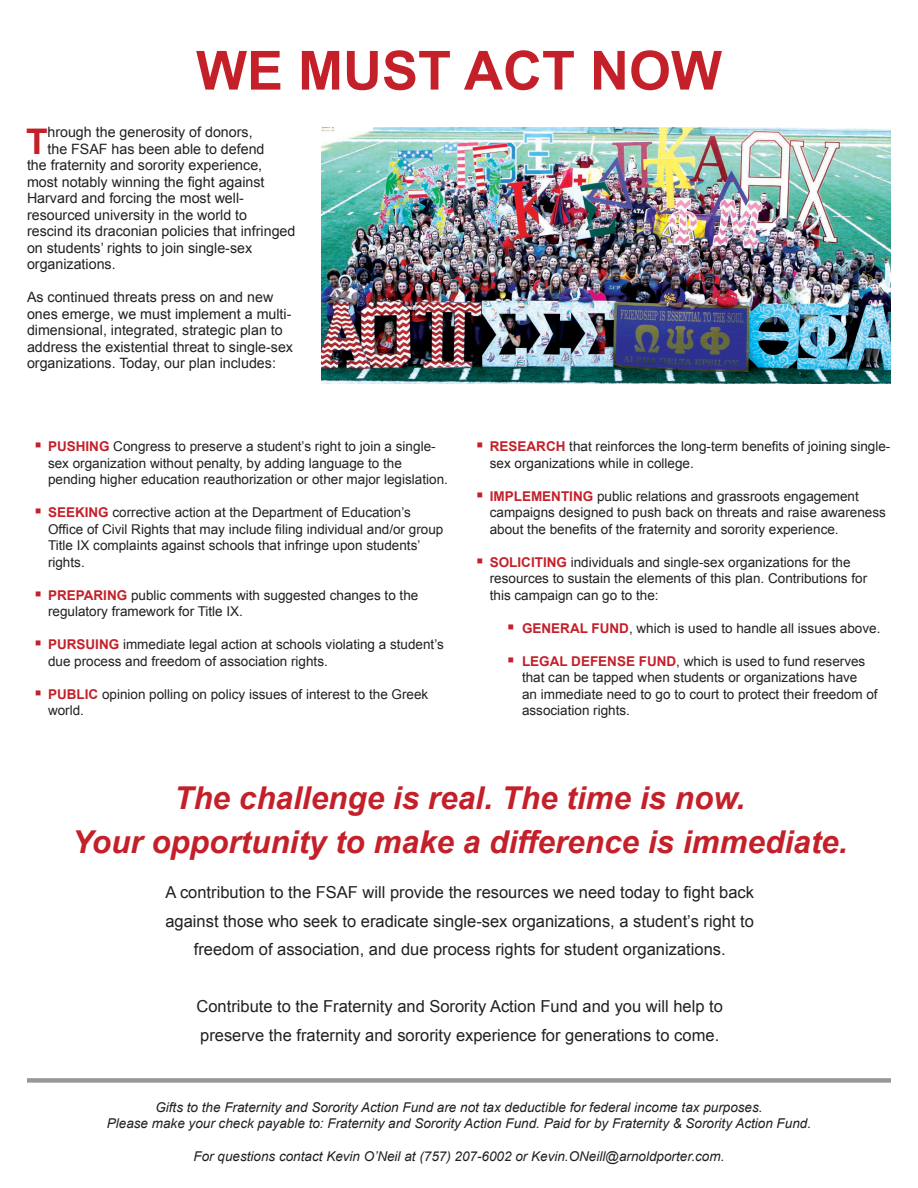
<style>
.page{position:relative;width:918px;height:1188px;background:#fff}
.page>*{position:absolute;margin:0;border:0;box-sizing:border-box;transform-origin:0 0}
.t1{font:700 54px "Arial";color:#c4202a}
.t2{font:700 35.4px "Arial";color:#c4202a}
.t3{font:italic 700 31.5px "Arial";color:#c4202a}
.t4{font:16.5px "Arial";color:#231f20}
.t5{font:14.25px/16.5px "Arial";color:#231f20}
.t6{font:13.5px/16.5px "Arial";color:#231f20}
.t7{font:italic 13.5px "Arial";color:#231f20}
.s1{color:#c4202a}
.s2{font-weight:700;color:#c4202a}
</style>
<div class="page">
<div style="left:27px;top:1078px;width:864px;height:5px;background:#979899"></div>
<img style="left:322px;top:127px;width:569px;height:256px">
<p class="t1" style="left:196px;top:35px;width:527px">WE MUST ACT NOW</p>
<p class="t2" style="left:26px;top:118px;width:23px">T</p>
<p class="t5" style="left:47px;top:124px;width:207px">hrough the generosity of donors,</p>
<p class="t5" style="left:47px;top:141px;width:219px">the FSAF has been able to defend</p>
<p class="t5" style="left:27px;top:157px;width:237px">the fraternity and sorority experience,</p>
<p class="t5" style="left:27px;top:174px;width:239px">most notably winning the fight against</p>
<p class="t5" style="left:27px;top:190px;width:218px">Harvard and forcing the most well-</p>
<p class="t5" style="left:27px;top:207px;width:222px">resourced university in the world to</p>
<p class="t5" style="left:27px;top:223px;width:270px">rescind its draconian policies that infringed</p>
<p class="t5" style="left:27px;top:240px;width:227px">on students’ rights to join single-sex</p>
<p class="t5" style="left:27px;top:256px;width:90px">organizations.</p>
<p class="t5" style="left:27px;top:289px;width:268px">As continued threats press on and new ones emerge, we must implement a multi&shy;dimensional, integrated, strategic plan to address the existential threat to single-sex organizations. Today, our plan includes:</p>
<p class="t6" style="left:48px;top:438px;width:401px;text-indent:-14px"><span class="s1">▪</span> <span class="s2">PUSHING</span> Congress to preserve a student’s right to join a single&shy;sex organization without penalty, by adding language to the pending higher education reauthorization or other major legislation.</p>
<p class="t6" style="left:48px;top:504px;width:397px;text-indent:-14px"><span class="s1">▪</span> <span class="s2">SEEKING</span> corrective action at the Department of Education’s Office of Civil Rights that may include filing individual and/or group Title IX complaints against schools that infringe upon students’ rights.</p>
<p class="t6" style="left:48px;top:587px;width:372px;text-indent:-14px"><span class="s1">▪</span> <span class="s2">PREPARING</span> public comments with suggested changes to the regulatory framework for Title IX.</p>
<p class="t6" style="left:48px;top:636px;width:397px;text-indent:-14px"><span class="s1">▪</span> <span class="s2">PURSUING</span> immediate legal action at schools violating a student’s due process and freedom of association rights.</p>
<p class="t6" style="left:48px;top:686px;width:382px;text-indent:-14px"><span class="s1">▪</span> <span class="s2">PUBLIC</span> opinion polling on policy issues of interest to the Greek world.</p>
<p class="t6" style="left:490px;top:438px;width:402px;text-indent:-14px"><span class="s1">▪</span> <span class="s2">RESEARCH</span> that reinforces the long-term benefits of joining single&shy;sex organizations while in college.</p>
<p class="t6" style="left:490px;top:488px;width:398px;text-indent:-14px"><span class="s1">▪</span> <span class="s2">IMPLEMENTING</span> public relations and grassroots engagement campaigns designed to push back on threats and raise awareness about the benefits of the fraternity and sorority experience.</p>
<p class="t6" style="left:490px;top:554px;width:379px;text-indent:-14px"><span class="s1">▪</span> <span class="s2">SOLICITING</span> individuals and single-sex organizations for the resources to sustain the elements of this plan. Contributions for this campaign can go to the:</p>
<p class="t6" style="left:507px;top:620px;width:375px"><span class="s1">▪</span> <span class="s2">GENERAL FUND</span>, which is used to handle all issues above.</p>
<p class="t6" style="left:522px;top:653px;width:357px;text-indent:-15px"><span class="s1">▪</span> <span class="s2">LEGAL DEFENSE FUND</span>, which is used to fund reserves that can be tapped when students or organizations have<br>an immediate need to go to court to protect their freedom of association rights.</p>
<p class="t3" style="left:174px;top:777px;width:573px">The challenge is real. The time is now.</p>
<p class="t3" style="left:72px;top:821px;width:777px">Your opportunity to make a difference is immediate.</p>
<p class="t4" style="left:165px;top:882px;width:590px">A contribution to the FSAF will provide the resources we need today to fight back</p>
<p class="t4" style="left:165px;top:910px;width:590px">against those who seek to eradicate single-sex organizations, a student’s right to</p>
<p class="t4" style="left:194px;top:939px;width:533px">freedom of association, and due process rights for student organizations.</p>
<p class="t4" style="left:197px;top:996px;width:528px">Contribute to the Fraternity and Sorority Action Fund and you will help to</p>
<p class="t4" style="left:200px;top:1024px;width:521px">preserve the fraternity and sorority experience for generations to come.</p>
<p class="t7" style="left:155px;top:1098px;width:609px">Gifts to the Fraternity and Sorority Action Fund are not tax deductible for federal income tax purposes.</p>
<p class="t7" style="left:107px;top:1115px;width:706px">Please make your check payable to: Fraternity and Sorority Action Fund. Paid for by Fraternity &amp; Sorority Action Fund.</p>
<p class="t7" style="left:194px;top:1147px;width:532px">For questions contact Kevin O’Neil at (757) 207-6002 or Kevin.ONeill@arnoldporter.com.</p>
</div>
